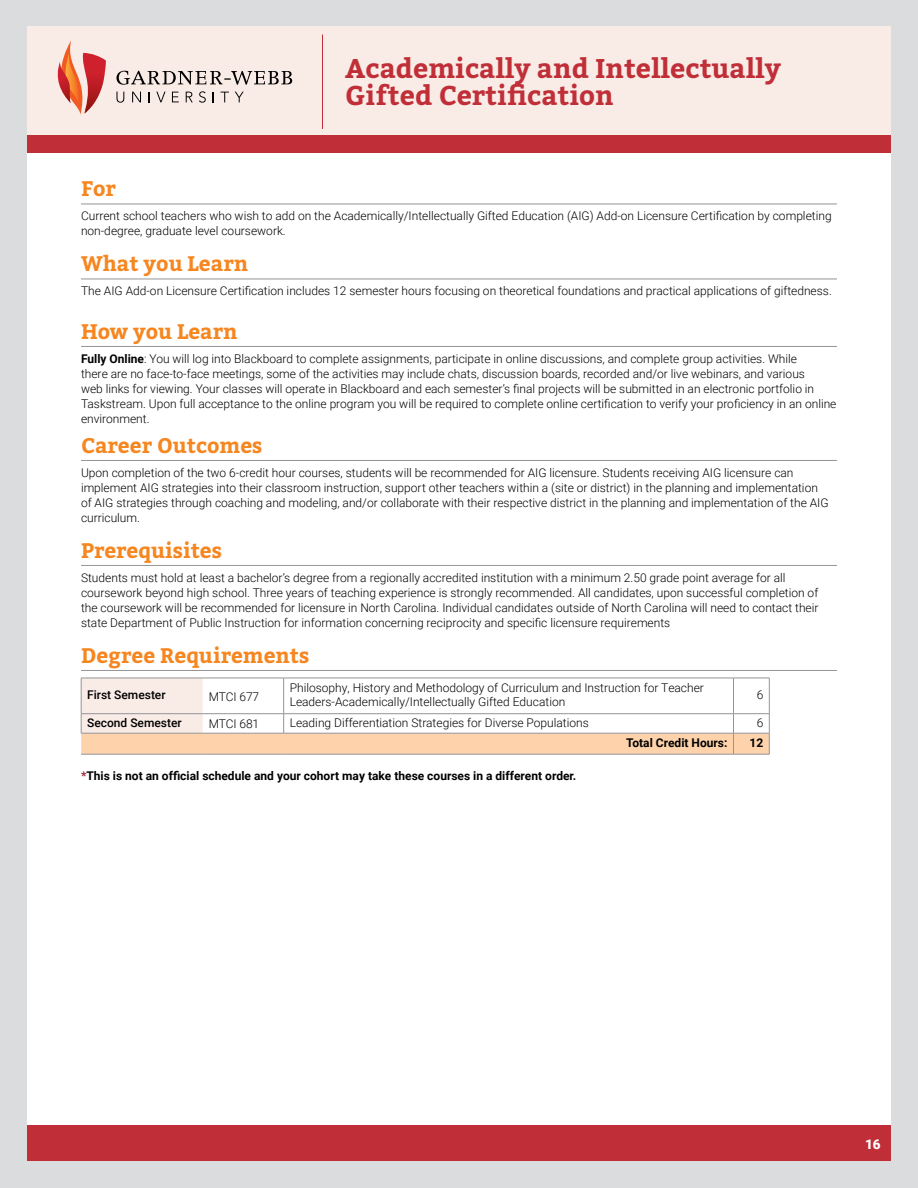
<style>
.page{position:relative;width:918px;height:1188px;background:#fff}
.page>*{position:absolute;margin:0;border:0;box-sizing:border-box;transform-origin:0 0}
.t1{font:700 27px/27px "Bitter";color:#c02f38}
.t2{font:700 21px "Bitter";color:#f6861f}
.t3{font:900 13.5px "Roboto";color:#fff}
.t4{font:300 12px/15px "Roboto";color:#000}
.t5{font:700 12px "Roboto";color:#000}
.t6{font:500 12px "Roboto";color:#000}
.s1{font-weight:700}
.s2{color:#a41d36}
</style>
<div class="page">
<div style="left:27px;top:1125px;width:864px;height:36px;background:#c02f38"></div>
<div style="left:0;top:0;width:918px;height:1188px;border:27px solid #dbdcdd"></div>
<div style="left:27px;top:26px;width:864px;height:118px;background:#f9ebe6"></div>
<div style="left:27px;top:135px;width:864px;height:18px;background:#c02f38"></div>
<hr style="left:322px;top:34px;width:1px;height:95px;background:#c02f38">
<svg style="left:116px;top:92px;width:8px;height:11px"></svg>
<svg style="left:132px;top:92px;width:9px;height:10px"></svg>
<svg style="left:156px;top:92px;width:10px;height:10px"></svg>
<svg style="left:172px;top:92px;width:7px;height:10px"></svg>
<svg style="left:186px;top:92px;width:7px;height:10px"></svg>
<svg style="left:199px;top:91px;width:7px;height:12px"></svg>
<svg style="left:221px;top:92px;width:8px;height:10px"></svg>
<svg style="left:235px;top:92px;width:9px;height:10px"></svg>
<svg style="left:116px;top:71px;width:176px;height:14px"></svg>
<svg style="left:57px;top:41px;width:49px;height:74px"></svg>
<hr style="left:81px;top:204px;width:756px;height:1px;background:#939598">
<hr style="left:81px;top:279px;width:756px;height:1px;background:#939598">
<hr style="left:81px;top:346px;width:756px;height:1px;background:#939598">
<hr style="left:81px;top:460px;width:756px;height:1px;background:#939598">
<hr style="left:81px;top:565px;width:756px;height:1px;background:#939598">
<hr style="left:81px;top:670px;width:756px;height:1px;background:#939598">
<hr style="left:81px;top:754px;width:122px;height:1px;background:#939598">
<hr style="left:203px;top:754px;width:81px;height:1px;background:#939598">
<hr style="left:284px;top:754px;width:450px;height:1px;background:#939598">
<hr style="left:734px;top:754px;width:36px;height:1px;background:#939598">
<svg style="left:81px;top:678px;width:689px;height:76px"></svg>
<h1 class="t1" style="left:345px;top:56px;width:437px">Academically and Intellectually<br>Gifted Certification</h1>
<h2 class="t2" style="left:81px;top:175px;width:36px">For</h2>
<p class="t4" style="left:81px;top:208px;width:752px">Current school teachers who wish to add on the Academically/Intellectually Gifted Education (AIG) Add-on Licensure Certification by completing non-degree, graduate level coursework.</p>
<h2 class="t2" style="left:81px;top:250px;width:169px">What you Learn</h2>
<p class="t4" style="left:81px;top:283px;width:752px">The AIG Add-on Licensure Certification includes 12 semester hours focusing on theoretical foundations and practical applications of giftedness.</p>
<h2 class="t2" style="left:81px;top:318px;width:158px">How you Learn</h2>
<p class="t4" style="left:81px;top:351px;width:757px"><span class="s1">Fully Online</span>: You will log into Blackboard to complete assignments, participate in online discussions, and complete group activities. While<br>there are no face-to-face meetings, some of the activities may include chats, discussion boards, recorded and/or live webinars, and various<br>web links for viewing. Your classes will operate in Blackboard and each semester’s final projects will be submitted in an electronic portfolio in Taskstream. Upon full acceptance to the online program you will be required to complete online certification to verify your proficiency in an online environment.</p>
<h2 class="t2" style="left:81px;top:432px;width:183px">Career Outcomes</h2>
<p class="t4" style="left:81px;top:465px;width:749px">Upon completion of the two 6-credit hour courses, students will be recommended for AIG licensure. Students receiving AIG licensure can implement AIG strategies into their classroom instruction, support other teachers within a (site or district) in the planning and implementation of AIG strategies through coaching and modeling, and/or collaborate with their respective district in the planning and implementation of the AIG curriculum.</p>
<h2 class="t2" style="left:81px;top:537px;width:142px">Prerequisites</h2>
<p class="t4" style="left:81px;top:570px;width:739px">Students must hold at least a bachelor’s degree from a regionally accredited institution with a minimum 2.50 grade point average for all coursework beyond high school. Three years of teaching experience is strongly recommended. All candidates, upon successful completion of the coursework will be recommended for licensure in North Carolina. Individual candidates outside of North Carolina will need to contact their state Department of Public Instruction for information concerning reciprocity and specific licensure requirements</p>
<h2 class="t2" style="left:81px;top:642px;width:230px">Degree Requirements</h2>
<p class="t6" style="left:87px;top:686px;width:80px">First Semester</p>
<p class="t4" style="left:209px;top:689px;width:52px">MTCI 677</p>
<p class="t4" style="left:290px;top:680px;width:416px;line-height:14.4px">Philosophy, History and Methodology of Curriculum and Instruction for Teacher<br>Leaders-Academically/Intellectually Gifted Education</p>
<p class="t4" style="left:757px;top:687px;width:8px">6</p>
<p class="t6" style="left:87px;top:714px;width:96px">Second Semester</p>
<p class="t4" style="left:209px;top:716px;width:52px">MTCI 681</p>
<p class="t4" style="left:290px;top:714px;width:301px">Leading Differentiation Strategies for Diverse Populations</p>
<p class="t4" style="left:757px;top:714px;width:8px">6</p>
<p class="t5" style="left:626px;top:734px;width:103px">Total Credit Hours:</p>
<p class="t5" style="left:750px;top:734px;width:15px">12</p>
<p class="t5" style="left:81px;top:768px;width:497px"><span class="s2">*</span>This is not an official schedule and your cohort may take these courses in a different order.</p>
<p class="t3" style="left:865px;top:1134px;width:17px">16</p>
</div>
